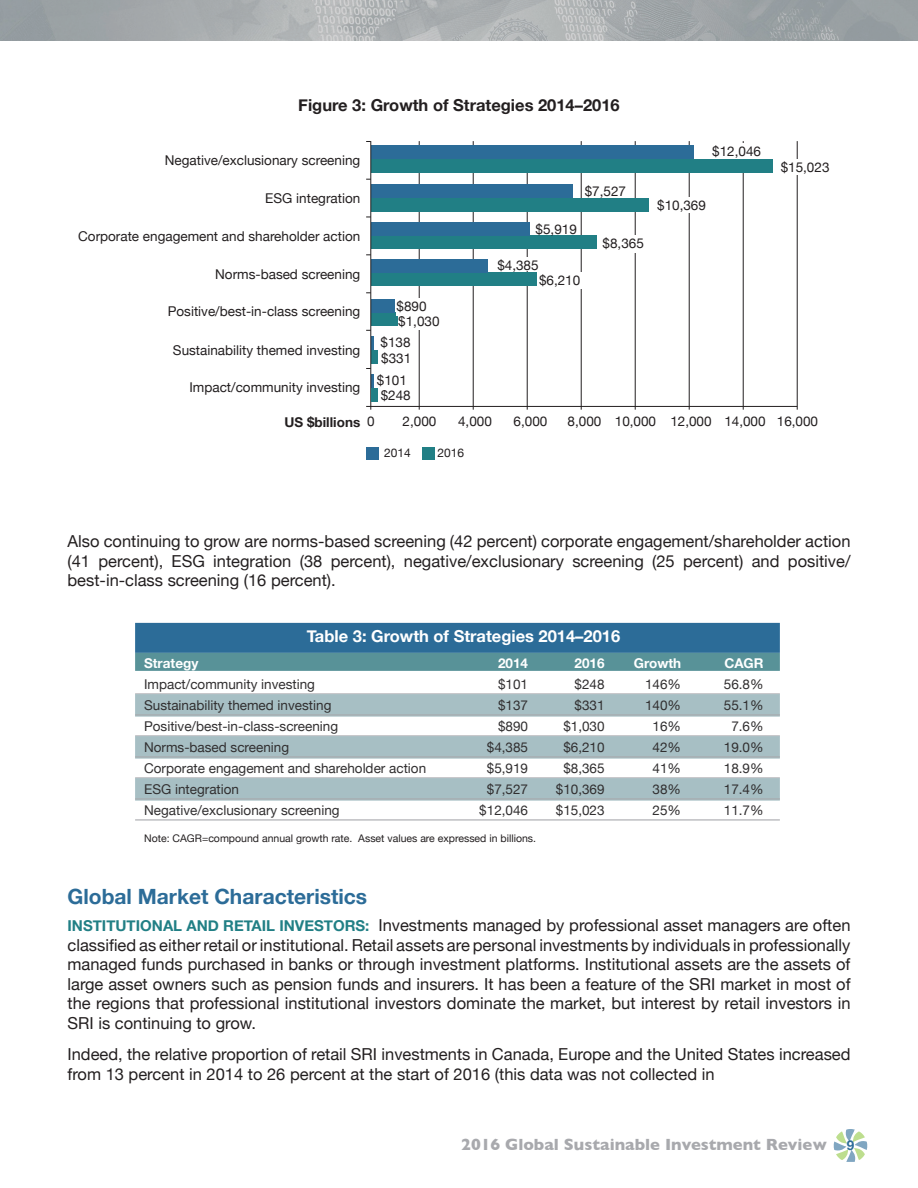
<style>
.page{position:relative;width:918px;height:1188px;background:#fff}
.page>*{position:absolute;margin:0;border:0;box-sizing:border-box;transform-origin:0 0}
.t1{font:700 21px "Helvetica Neue";color:#2c6c98}
.t2{font:16.5px/19.5px "Helvetica Neue";color:#231f20;text-align:justify}
.t3{font:700 16.5px "Gill Sans";color:#a8a9ad}
.t4{font:700 16.5px "Helvetica Neue";color:#231f20}
.t5{font:700 16.5px "Helvetica Neue";color:#fff}
.t6{font:13.5px "Helvetica Neue";color:#312f30}
.t7{font:13.5px "Helvetica Neue";color:#231f20}
.t8{font:700 13.5px "Helvetica Neue";color:#fff}
.t9{font:700 13.5px "Helvetica Neue";color:#231f20}
.t10{font:12px "Helvetica Neue";color:#231f20}
.t11{font:10.5px "Helvetica Neue";color:#231f20}
.s1{font-weight:400}
.s2{font-weight:700;font-size:15px;color:#217f85}
.s3{font-family:"Helvetica Neue";font-size:13.5px;color:#2c6c98}
</style>
<div class="page">
<svg style="left:833px;top:1129px;width:35px;height:33px"></svg>
<img style="left:1px;top:0;width:917px;height:40px">
<hr style="left:419px;top:141px;width:1px;height:269px;background:#231f20">
<hr style="left:473px;top:141px;width:1px;height:269px;background:#231f20">
<hr style="left:527px;top:162px;width:1px;height:248px;background:#231f20">
<hr style="left:581px;top:141px;width:1px;height:269px;background:#231f20">
<hr style="left:635px;top:141px;width:1px;height:269px;background:#231f20">
<hr style="left:689px;top:141px;width:1px;height:269px;background:#231f20">
<hr style="left:743px;top:141px;width:1px;height:269px;background:#231f20">
<hr style="left:797px;top:141px;width:1px;height:269px;background:#231f20">
<div style="left:371px;top:350px;width:6px;height:14px;background:#217f85"></div>
<div style="left:371px;top:312px;width:26px;height:14px;background:#217f85"></div>
<div style="left:371px;top:272px;width:165px;height:14px;background:#217f85"></div>
<div style="left:371px;top:236px;width:226px;height:13px;background:#217f85"></div>
<div style="left:371px;top:198px;width:278px;height:13px;background:#217f85"></div>
<div style="left:371px;top:159px;width:402px;height:14px;background:#217f85"></div>
<svg style="left:371px;top:375px;width:3px;height:13px"></svg>
<svg style="left:371px;top:337px;width:3px;height:13px"></svg>
<div style="left:371px;top:299px;width:23px;height:13px;background:#2c6c98"></div>
<div style="left:371px;top:259px;width:117px;height:13px;background:#2c6c98"></div>
<div style="left:371px;top:222px;width:159px;height:14px;background:#2c6c98"></div>
<div style="left:371px;top:184px;width:201px;height:14px;background:#2c6c98"></div>
<div style="left:371px;top:145px;width:323px;height:14px;background:#2c6c98"></div>
<hr style="left:366px;top:406px;width:431px;height:1px;background:#231f20">
<div style="left:366px;top:447px;width:13px;height:13px;background:#2c6c98"></div>
<div style="left:422px;top:447px;width:12px;height:13px;background:#217f85"></div>
<hr style="left:370px;top:141px;width:1px;height:269px;background:#231f20">
<div style="left:497px;top:257px;width:55px;height:14px;background:#fff"></div>
<div style="left:539px;top:272px;width:49px;height:16px;background:#fff"></div>
<div style="left:398px;top:313px;width:48px;height:16px;background:#fff"></div>
<div style="left:603px;top:235px;width:48px;height:18px;background:#fff"></div>
<div style="left:657px;top:197px;width:58px;height:16px;background:#fff"></div>
<div style="left:397px;top:298px;width:38px;height:18px;background:#fff"></div>
<div style="left:781px;top:159px;width:60px;height:16px;background:#fff"></div>
<div style="left:712px;top:143px;width:55px;height:15px;background:#fff"></div>
<div style="left:371px;top:388px;width:6px;height:14px;background:#217f85"></div>
<div style="left:135px;top:623px;width:645px;height:30px;background:#2c6c98"></div>
<div style="left:135px;top:653px;width:645px;height:18px;background:#589298"></div>
<hr style="left:135px;top:693px;width:645px;height:1px;background:#a8a9ad">
<div style="left:135px;top:694px;width:645px;height:23px;background:#a7bfc4"></div>
<hr style="left:135px;top:714px;width:645px;height:1px;background:#a8a9ad">
<hr style="left:135px;top:735px;width:645px;height:1px;background:#a8a9ad">
<div style="left:135px;top:736px;width:645px;height:23px;background:#a7bfc4"></div>
<hr style="left:135px;top:756px;width:645px;height:1px;background:#a8a9ad">
<hr style="left:135px;top:777px;width:645px;height:1px;background:#a8a9ad">
<div style="left:135px;top:778px;width:645px;height:23px;background:#a7bfc4"></div>
<hr style="left:135px;top:798px;width:645px;height:1px;background:#a8a9ad">
<hr style="left:135px;top:819px;width:645px;height:1px;background:#a8a9ad">
<p class="t4" style="left:298px;top:94px;width:323px">Figure 3: Growth of Strategies 2014–2016</p>
<p class="t7" style="left:165px;top:152px;width:197px">Negative/exclusionary screening</p>
<p class="t7" style="left:265px;top:191px;width:96px">ESG integration</p>
<p class="t7" style="left:78px;top:228px;width:284px">Corporate engagement and shareholder action</p>
<p class="t7" style="left:215px;top:266px;width:147px">Norms-based screening</p>
<p class="t7" style="left:168px;top:303px;width:194px">Positive/best-in-class screening</p>
<p class="t7" style="left:397px;top:298px;width:32px">$890</p>
<p class="t7" style="left:398px;top:313px;width:43px">$1,030</p>
<p class="t7" style="left:585px;top:183px;width:43px">$7,527</p>
<p class="t7" style="left:536px;top:221px;width:43px">$5,919</p>
<p class="t7" style="left:603px;top:235px;width:43px">$8,365</p>
<p class="t7" style="left:497px;top:257px;width:43px">$4,385</p>
<p class="t7" style="left:539px;top:272px;width:43px">$6,210</p>
<p class="t7" style="left:712px;top:143px;width:50px">$12,046</p>
<p class="t7" style="left:657px;top:197px;width:50px">$10,369</p>
<p class="t7" style="left:781px;top:159px;width:50px">$15,023</p>
<p class="t7" style="left:381px;top:335px;width:32px">$138</p>
<p class="t7" style="left:173px;top:342px;width:189px">Sustainability themed investing</p>
<p class="t7" style="left:189px;top:379px;width:172px">Impact/community investing</p>
<p class="t9" style="left:285px;top:414px;width:91px">US $billions <span class="s1">0</span></p>
<p class="t7" style="left:403px;top:413px;width:35px">2,000</p>
<p class="t7" style="left:458px;top:413px;width:35px">4,000</p>
<p class="t7" style="left:514px;top:413px;width:35px">6,000</p>
<p class="t7" style="left:568px;top:413px;width:252px">8,000 10,000 12,000 14,000 16,000</p>
<p class="t7" style="left:381px;top:350px;width:32px">$331</p>
<p class="t7" style="left:377px;top:372px;width:32px">$101</p>
<p class="t7" style="left:381px;top:387px;width:32px">$248</p>
<p class="t10" style="left:384px;top:446px;width:28px">2014</p>
<p class="t10" style="left:438px;top:446px;width:28px">2016</p>
<p class="t2" style="left:68px;top:531px;width:785px">Also continuing to grow are norms-based screening (42 percent) corporate engagement/shareholder action (41 percent), ESG integration (38 percent), negative/exclusionary screening (25 percent) and positive/ best-in-class screening (16 percent).</p>
<p class="t5" style="left:307px;top:626px;width:315px">Table 3: Growth of Strategies 2014–2016</p>
<p class="t8" style="left:144px;top:655px;width:56px">Strategy</p>
<p class="t8" style="left:498px;top:655px;width:32px">2014</p>
<p class="t8" style="left:575px;top:655px;width:32px">2016</p>
<p class="t8" style="left:634px;top:655px;width:49px">Growth</p>
<p class="t8" style="left:724px;top:655px;width:41px">CAGR</p>
<p class="t6" style="left:144px;top:676px;width:172px">Impact/community investing</p>
<p class="t6" style="left:498px;top:676px;width:32px">$101</p>
<p class="t6" style="left:575px;top:676px;width:32px">$248</p>
<p class="t6" style="left:645px;top:676px;width:38px">146%</p>
<p class="t6" style="left:724px;top:676px;width:41px">56.8%</p>
<p class="t6" style="left:144px;top:697px;width:189px">Sustainability themed investing</p>
<p class="t6" style="left:498px;top:697px;width:32px">$137</p>
<p class="t6" style="left:575px;top:697px;width:32px">$331</p>
<p class="t6" style="left:645px;top:697px;width:38px">140%</p>
<p class="t6" style="left:724px;top:697px;width:41px">55.1%</p>
<p class="t6" style="left:144px;top:718px;width:196px">Positive/best-in-class-screening</p>
<p class="t6" style="left:498px;top:718px;width:32px">$890</p>
<p class="t6" style="left:563px;top:718px;width:43px">$1,030</p>
<p class="t6" style="left:653px;top:718px;width:30px">16%</p>
<p class="t6" style="left:731px;top:718px;width:34px">7.6%</p>
<p class="t6" style="left:144px;top:739px;width:147px">Norms-based screening</p>
<p class="t6" style="left:487px;top:739px;width:43px">$4,385</p>
<p class="t6" style="left:563px;top:739px;width:43px">$6,210</p>
<p class="t6" style="left:653px;top:739px;width:30px">42%</p>
<p class="t6" style="left:724px;top:739px;width:41px">19.0%</p>
<p class="t6" style="left:144px;top:760px;width:284px">Corporate engagement and shareholder action</p>
<p class="t6" style="left:487px;top:760px;width:43px">$5,919</p>
<p class="t6" style="left:563px;top:760px;width:43px">$8,365</p>
<p class="t6" style="left:653px;top:760px;width:30px">41%</p>
<p class="t6" style="left:724px;top:760px;width:41px">18.9%</p>
<p class="t6" style="left:144px;top:781px;width:96px">ESG integration</p>
<p class="t6" style="left:487px;top:781px;width:43px">$7,527</p>
<p class="t6" style="left:556px;top:781px;width:50px">$10,369</p>
<p class="t6" style="left:653px;top:781px;width:30px">38%</p>
<p class="t6" style="left:724px;top:781px;width:41px">17.4%</p>
<p class="t6" style="left:144px;top:802px;width:197px">Negative/exclusionary screening</p>
<p class="t6" style="left:479px;top:802px;width:50px">$12,046</p>
<p class="t6" style="left:556px;top:802px;width:50px">$15,023</p>
<p class="t6" style="left:653px;top:802px;width:30px">25%</p>
<p class="t6" style="left:724px;top:802px;width:41px">11.7%</p>
<p class="t11" style="left:144px;top:832px;width:393px">Note: CAGR=compound annual growth rate. Asset values are expressed in billions.</p>
<p class="t1" style="left:68px;top:884px;width:301px">Global Market Characteristics</p>
<p class="t2" style="left:68px;top:915px;width:785px"><span class="s2">INSTITUTIONAL AND RETAIL INVESTORS:</span> Investments managed by professional asset managers are often classified as either retail or institutional. Retail assets are personal investments by individuals in professionally managed funds purchased in banks or through investment platforms. Institutional assets are the assets of large asset owners such as pension funds and insurers. It has been a feature of the SRI market in most of the regions that professional institutional investors dominate the market, but interest by retail investors in SRI is continuing to grow.</p>
<p class="t2" style="left:68px;top:1044px;width:785px">Indeed, the relative proportion of retail SRI investments in Canada, Europe and the United States increased from 13 percent in 2014 to 26 percent at the start of 2016 (this data was not collected in</p>
<p class="t3" style="left:461px;top:1135px;width:395px">2016 Global Sustainable Investment Review <span class="s3">9</span></p>
</div>
